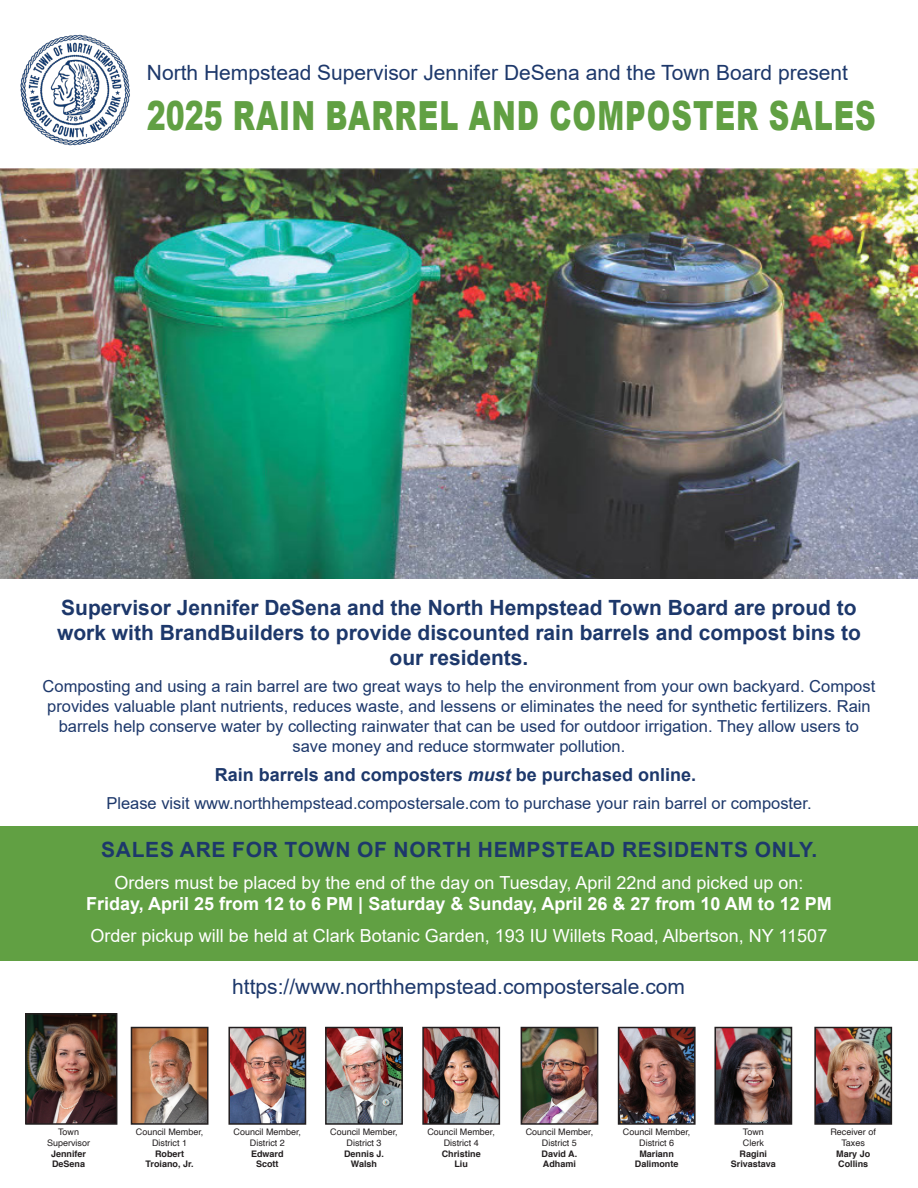
<style>
.page{position:relative;width:918px;height:1188px;background:#fff}
.page>*{position:absolute;margin:0;border:0;box-sizing:border-box;transform-origin:0 0}
.t1{font:900 40.2px "Arial";letter-spacing:.035em;color:#61a043;scale:.71 1}
.t2{font:700 21px/25.2px "Arial";color:#1d386b;text-align:center}
.t3{font:21px "Arial";color:#1d386b}
.t4{font:700 21px "Arial";letter-spacing:.035em;color:#1d386b}
.t5{font:18px "Arial";color:#fff}
.t6{font:700 18px "Arial";color:#fff}
.t7{font:700 18px "Arial";color:#1d386b}
.t8{font:16.5px/19.8px "Arial";color:#1d386b;text-align:center}
.t9{font:9px/10.8px "Helvetica";color:#231f20;text-align:center}
.t10{font:700 9px/10.8px "Helvetica";color:#231f20;text-align:center}
.s1{font-style:italic}
.s2{font-weight:700}
.s3{font-weight:400}
</style>
<div class="page">
<img style="left:0;top:168px;width:918px;height:411px">
<img style="left:28px;top:1016px;width:86px;height:106px">
<div style="left:25px;top:1013px;width:92px;height:112px;border:2px solid #231f20"></div>
<img style="left:134px;top:1030px;width:71px;height:92px">
<div style="left:131px;top:1027px;width:77px;height:98px;border:2px solid #231f20"></div>
<img style="left:231px;top:1030px;width:72px;height:92px">
<div style="left:228px;top:1027px;width:78px;height:98px;border:2px solid #231f20"></div>
<img style="left:328px;top:1030px;width:72px;height:92px">
<div style="left:325px;top:1027px;width:78px;height:98px;border:2px solid #231f20"></div>
<img style="left:425px;top:1030px;width:72px;height:92px">
<div style="left:422px;top:1027px;width:78px;height:98px;border:2px solid #231f20"></div>
<img style="left:524px;top:1030px;width:71px;height:92px">
<div style="left:521px;top:1027px;width:77px;height:98px;border:2px solid #231f20"></div>
<img style="left:621px;top:1030px;width:72px;height:92px">
<div style="left:618px;top:1027px;width:78px;height:98px;border:2px solid #231f20"></div>
<img style="left:717px;top:1030px;width:72px;height:92px">
<div style="left:714px;top:1027px;width:78px;height:98px;border:2px solid #231f20"></div>
<img style="left:817px;top:1030px;width:72px;height:92px">
<div style="left:814px;top:1027px;width:78px;height:98px;border:2px solid #231f20"></div>
<div style="left:0;top:827px;width:918px;height:134px;background:#61a043"></div>
<img style="left:20px;top:34px;width:110px;height:112px">
<p class="t3" style="left:147px;top:58px;width:703px">North Hempstead Supervisor Jennifer DeSena and the Town Board present</p>
<p class="t1" style="left:147px;top:86px;width:1028px">2025 RAIN BARREL AND COMPOSTER SALES</p>
<p class="t2" style="left:57px;top:595px;width:806px">Supervisor Jennifer DeSena and the North Hempstead Town Board are proud to work with BrandBuilders to provide discounted rain barrels and compost bins to our residents.</p>
<p class="t8" style="left:43px;top:677px;width:834px">Composting and using a rain barrel are two great ways to help the environment from your own backyard. Compost provides valuable plant nutrients, reduces waste, and lessens or eliminates the need for synthetic fertilizers. Rain barrels help conserve water by collecting rainwater that can be used for outdoor irrigation. They allow users to save money and reduce stormwater pollution.</p>
<p class="t7" style="left:215px;top:762px;width:483px">Rain barrels and composters <span class="s1">must</span> be purchased online.</p>
<p class="t8" style="left:106px;top:794px;width:707px">Please visit www.northhempstead.compostersale.com to purchase your rain barrel or composter.</p>
<p class="t4" style="left:101px;top:834px;width:718px">SALES ARE FOR TOWN OF NORTH HEMPSTEAD RESIDENTS ONLY.</p>
<p class="t5" style="left:114px;top:870px;width:691px">Orders must be placed by the end of the day on Tuesday, April 22nd and picked up on:</p>
<p class="t6" style="left:86px;top:891px;width:747px">Friday, April 25 from 12 to 6 PM | Saturday &amp; Sunday, April 26 &amp; 27 from 10 AM to 12 PM</p>
<p class="t5" style="left:91px;top:924px;width:738px">Order pickup will be held at Clark Botanic Garden, 193 IU Willets Road, Albertson, NY 11507</p>
<p class="t3" style="left:232px;top:972px;width:454px">https://www.northhempstead.compostersale.com</p>
<p class="t9" style="left:47px;top:1127px;width:45px">Town<br>Supervisor<br><span class="s2">Jennifer<br>DeSena</span></p>
<p class="t9" style="left:136px;top:1127px;width:69px">Council Member,<br>District 1<br><span class="s2">Robert<br>Troiano, Jr.</span></p>
<p class="t9" style="left:234px;top:1127px;width:69px">Council Member,<br>District 2<br><span class="s2">Edward<br>Scott</span></p>
<p class="t9" style="left:330px;top:1127px;width:69px">Council Member,<br>District 3<br><span class="s2">Dennis J.<br>Walsh</span></p>
<p class="t9" style="left:427px;top:1127px;width:69px">Council Member,<br>District 4<br><span class="s2">Christine<br>Liu</span></p>
<p class="t9" style="left:526px;top:1127px;width:69px">Council Member,<br>District 5<br><span class="s2">David A.<br>Adhami</span></p>
<p class="t9" style="left:623px;top:1127px;width:69px">Council Member,<br>District 6<br><span class="s2">Mariann<br>Dalimonte</span></p>
<p class="t10" style="left:731px;top:1127px;width:47px"><span class="s3">Town<br>Clerk<br></span>Ragini<br>Srivastava</p>
<p class="t9" style="left:830px;top:1127px;width:47px">Receiver of<br>Taxes<br><span class="s2">Mary Jo<br>Collins</span></p>
</div>
